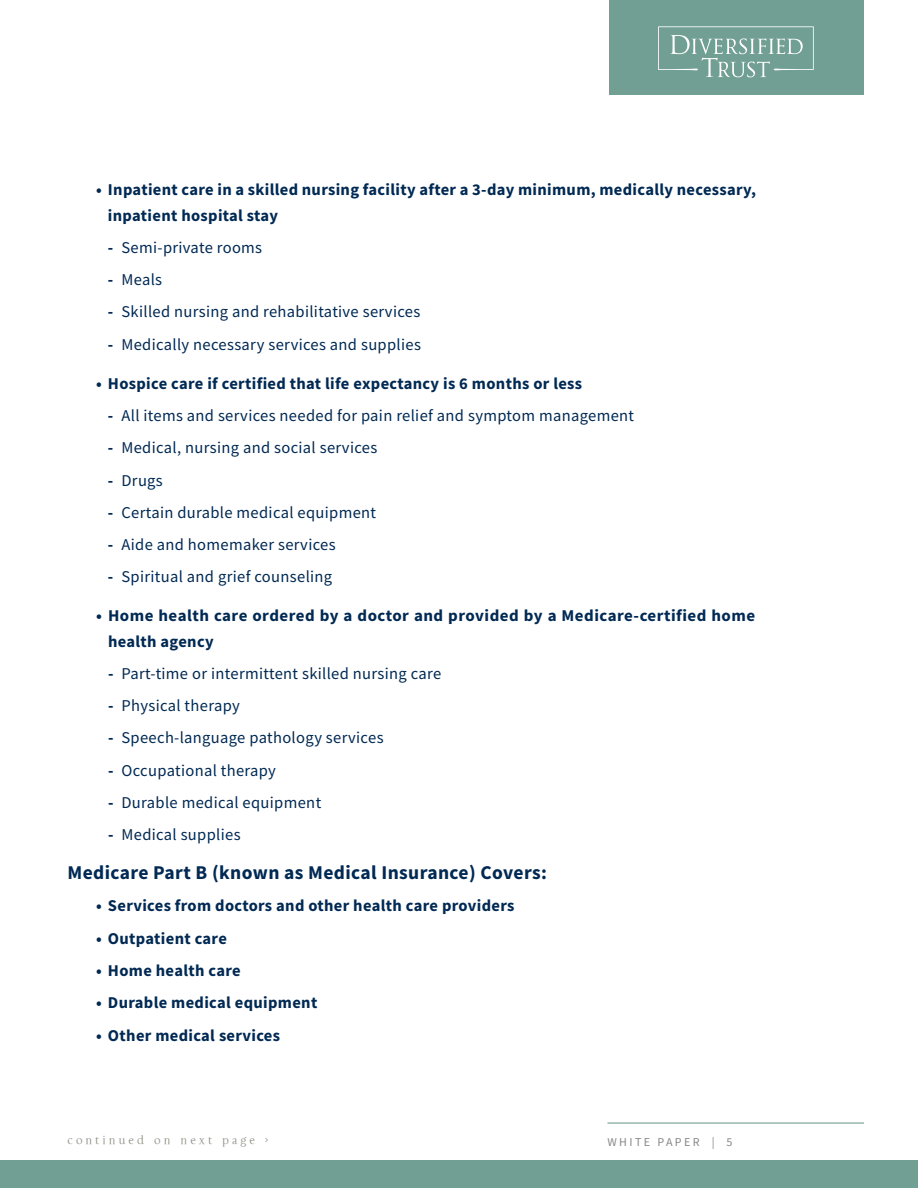
<style>
.page{position:relative;width:918px;height:1188px;background:#fff}
.page>*{position:absolute;margin:0;border:0;box-sizing:border-box;transform-origin:0 0}
.t1{font:700 19.5px "Source Sans Pro";letter-spacing:.02em;color:#002953}
.t2{font:16.5px "Source Sans Pro";letter-spacing:.02em;color:#002953}
.t3{font:700 16.5px/25.5px "Source Sans Pro";letter-spacing:.02em;color:#002953}
.t4{font:12px "La Gioconda OSTT";letter-spacing:.25em;color:#8b8e81}
.t5{font:12px "Source Sans Pro";letter-spacing:.2em;color:#888788}
.s1{font-weight:700}
</style>
<div class="page">
<div style="left:609px;top:0;width:255px;height:94px;background:#719f93"></div>
<svg style="left:658px;top:26px;width:156px;height:51px"></svg>
<div style="left:0;top:1161px;width:918px;height:27px;background:#719f93"></div>
<hr style="left:608px;top:1122px;width:256px;height:2px;background:#719f93">
<p class="t3" style="left:108px;top:177px;width:650px;text-indent:-12px">• Inpatient care in a skilled nursing facility after a 3-day minimum, medically necessary, inpatient hospital stay</p>
<p class="t2" style="left:108px;top:237px;width:156px"><span class="s1">-</span> Semi-private rooms</p>
<p class="t2" style="left:108px;top:269px;width:56px"><span class="s1">-</span> Meals</p>
<p class="t2" style="left:108px;top:302px;width:314px"><span class="s1">-</span> Skilled nursing and rehabilitative services</p>
<p class="t2" style="left:108px;top:334px;width:314px"><span class="s1">-</span> Medically necessary services and supplies</p>
<p class="t3" style="left:96px;top:370px;width:488px">• Hospice care if certified that life expectancy is 6 months or less</p>
<p class="t2" style="left:108px;top:405px;width:528px"><span class="s1">-</span> All items and services needed for pain relief and symptom management</p>
<p class="t2" style="left:108px;top:437px;width:271px"><span class="s1">-</span> Medical, nursing and social services</p>
<p class="t2" style="left:108px;top:470px;width:56px"><span class="s1">-</span> Drugs</p>
<p class="t2" style="left:108px;top:502px;width:270px"><span class="s1">-</span> Certain durable medical equipment</p>
<p class="t2" style="left:108px;top:534px;width:229px"><span class="s1">-</span> Aide and homemaker services</p>
<p class="t2" style="left:108px;top:566px;width:226px"><span class="s1">-</span> Spiritual and grief counseling</p>
<p class="t3" style="left:108px;top:603px;width:649px;text-indent:-12px">• Home health care ordered by a doctor and provided by a Medicare-certified home health agency</p>
<p class="t2" style="left:108px;top:663px;width:335px"><span class="s1">-</span> Part-time or intermittent skilled nursing care</p>
<p class="t2" style="left:108px;top:695px;width:133px"><span class="s1">-</span> Physical therapy</p>
<p class="t2" style="left:108px;top:728px;width:277px"><span class="s1">-</span> Speech-language pathology services</p>
<p class="t2" style="left:108px;top:760px;width:170px"><span class="s1">-</span> Occupational therapy</p>
<p class="t2" style="left:108px;top:792px;width:215px"><span class="s1">-</span> Durable medical equipment</p>
<p class="t2" style="left:108px;top:824px;width:134px"><span class="s1">-</span> Medical supplies</p>
<p class="t1" style="left:68px;top:860px;width:481px">Medicare Part B (known as Medical Insurance) Covers:</p>
<p class="t3" style="left:96px;top:893px;width:420px">• Services from doctors and other health care providers</p>
<p class="t3" style="left:96px;top:925px;width:132px">• Outpatient care</p>
<p class="t3" style="left:96px;top:958px;width:146px">• Home health care</p>
<p class="t3" style="left:96px;top:990px;width:223px">• Durable medical equipment</p>
<p class="t3" style="left:96px;top:1022px;width:186px">• Other medical services</p>
<p class="t4" style="left:68px;top:1133px;width:202px">continued on next page &gt;</p>
<p class="t5" style="left:608px;top:1135px;width:127px">WHITE PAPER | 5</p>
</div>
